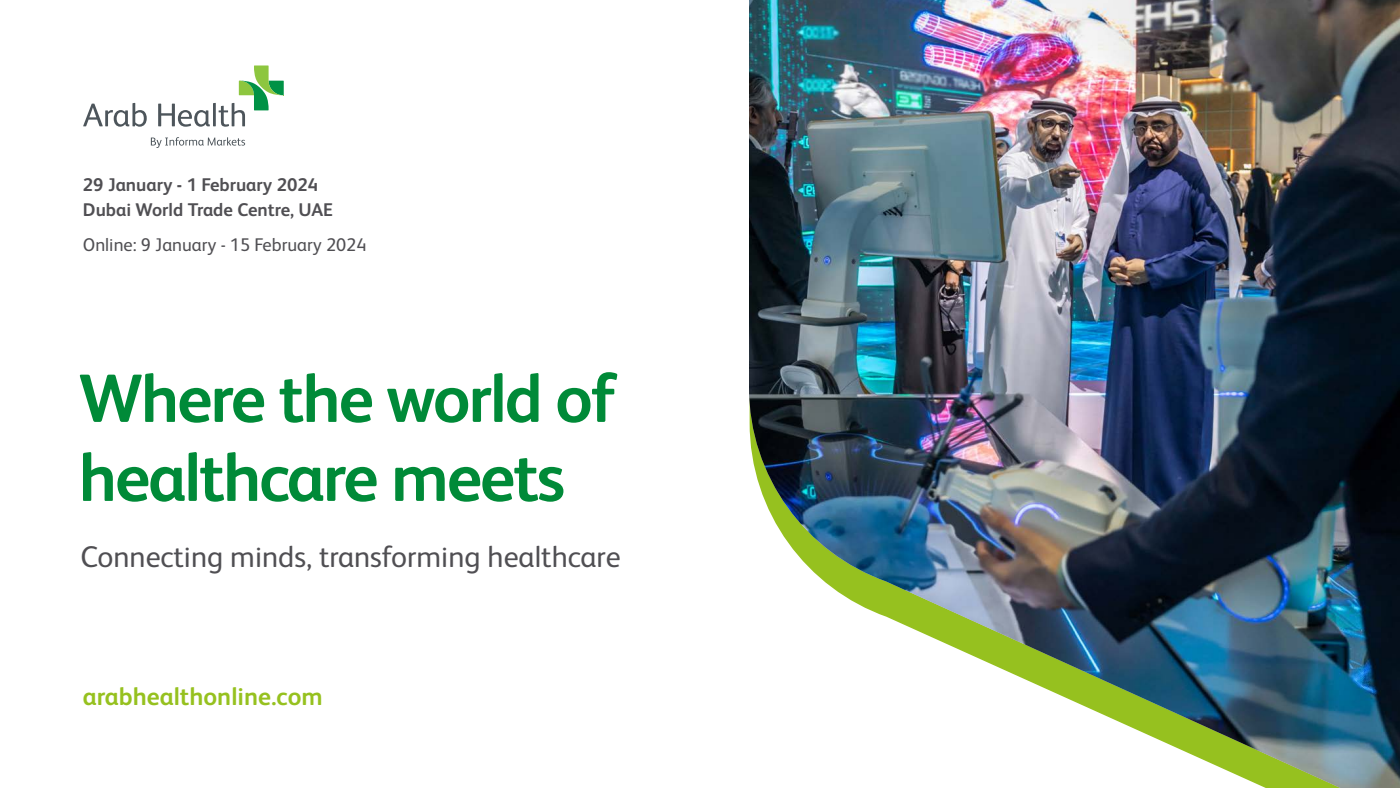
<style>
.page{position:relative;width:1400px;height:788px;background:#fff}
.page>*{position:absolute;margin:0;border:0;box-sizing:border-box;transform-origin:0 0}
.t1{font:700 68.25px/78.9px "FS Albert";letter-spacing:-.03em;color:#008a38}
.t2{font:29.93px "FS Albert";color:#504f53}
.t3{font:700 25.03px "FS Albert";color:#96c11f}
.t4{font:700 18.38px/24.5px "FS Albert";color:#504f53}
.t5{font:18.38px "FS Albert";color:#504f53}
</style>
<div class="page">
<img style="left:749px;top:0;width:651px;height:788px">
<svg style="left:83px;top:103px;width:64px;height:24px"></svg>
<svg style="left:158px;top:65px;width:126px;height:62px"></svg>
<svg style="left:151px;top:137px;width:94px;height:11px"></svg>
<p class="t4" style="left:83px;top:172px;width:252px">29 January 1- February 2024<br>Dubai World Trade Centre, UAE</p>
<p class="t5" style="left:83px;top:234px;width:285px">Online 9: January - 15 February 2024</p>
<h1 class="t1" style="left:79px;top:358px;width:538px">Where the world of healthcare meets</h1>
<h2 class="t2" style="left:81px;top:539px;width:542px">Connecting minds, transforming healthcare</h2>
<h3 class="t3" style="left:83px;top:681px;width:241px">arabhealthonline.com</h3>
</div>
